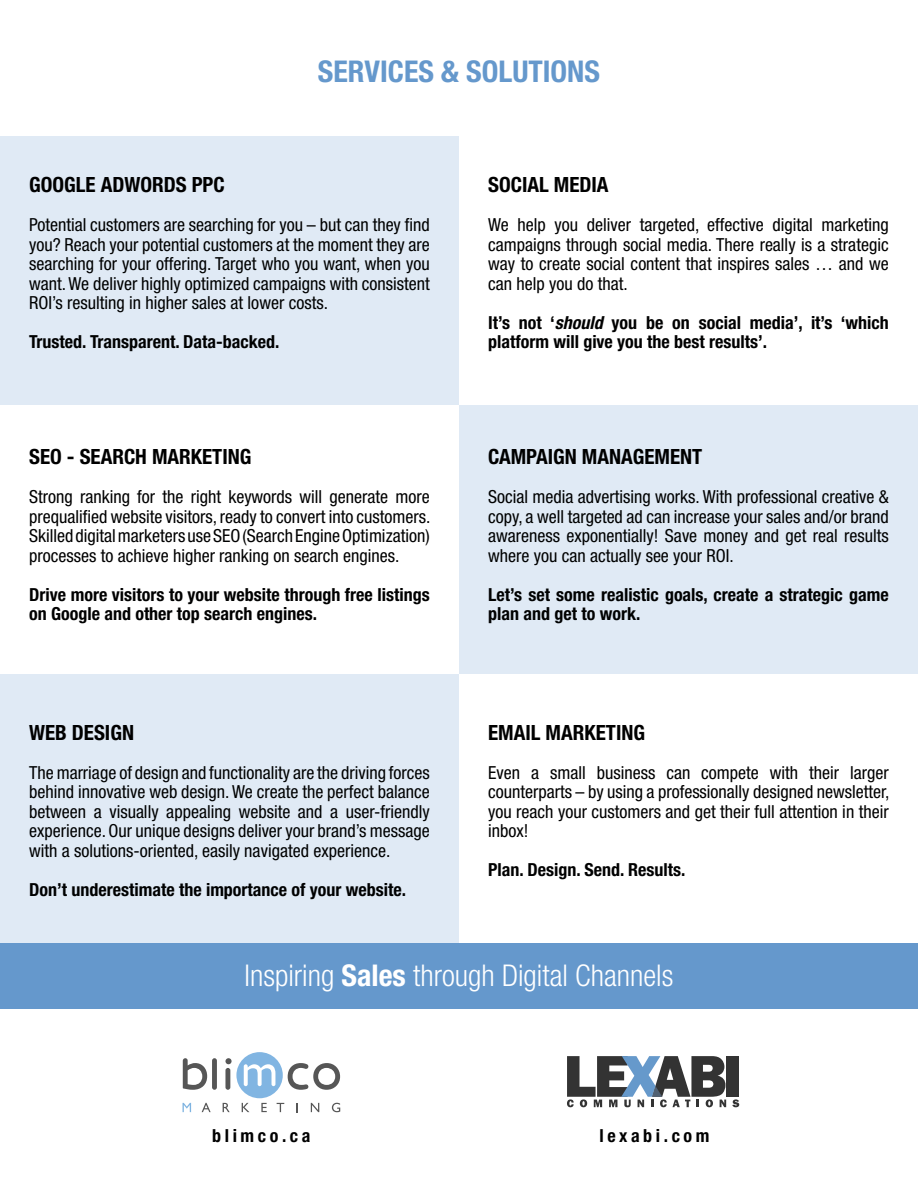
<style>
.page{position:relative;width:918px;height:1188px;background:#fff}
.page>*{position:absolute;margin:0;border:0;box-sizing:border-box;transform-origin:0 0}
.t1{font:300 condensed 30px "Helvetica Neue LT Std";color:#fff}
.t2{font:700 condensed 30px "Helvetica Neue LT Std";color:#6598cc}
.t3{font:700 condensed 21px "Helvetica Neue LT Std";color:#000}
.t4{font:condensed 18px/19.5px "Helvetica Neue LT Std";color:#000101;text-align:justify}
.t5{font:700 condensed 18px/19.5px "Helvetica Neue LT Std";color:#000101}
.t6{font:700 condensed 18px "Helvetica Neue LT Std";letter-spacing:.2em;color:#000}
.s1{font-style:italic}
.s2{font-weight:700}
</style>
<div class="page">
<div style="left:727px;top:1056px;width:12px;height:41px;background:#333"></div>
<svg style="left:567px;top:1056px;width:159px;height:51px"></svg>
<svg style="left:732px;top:1099px;width:7px;height:8px"></svg>
<div style="left:236px;top:1052px;width:47px;height:46px;background:#81b5e2;border-radius:50%"></div>
<svg style="left:183px;top:1058px;width:24px;height:32px"></svg>
<div style="left:212px;top:1058px;width:5px;height:32px;background:#565656;border-radius:2px"></div>
<svg style="left:225px;top:1058px;width:7px;height:32px"></svg>
<svg style="left:244px;top:1064px;width:31px;height:22px"></svg>
<svg style="left:288px;top:1063px;width:52px;height:27px"></svg>
<svg style="left:183px;top:1103px;width:8px;height:9px"></svg>
<svg style="left:202px;top:1103px;width:9px;height:9px"></svg>
<svg style="left:223px;top:1103px;width:7px;height:9px"></svg>
<svg style="left:242px;top:1103px;width:7px;height:9px"></svg>
<svg style="left:261px;top:1103px;width:6px;height:9px"></svg>
<svg style="left:277px;top:1103px;width:7px;height:9px"></svg>
<svg style="left:296px;top:1103px;width:2px;height:9px"></svg>
<svg style="left:311px;top:1103px;width:8px;height:9px"></svg>
<svg style="left:332px;top:1103px;width:8px;height:9px"></svg>
<div style="left:0;top:943px;width:918px;height:66px;background:#6598cc"></div>
<div style="left:0;top:136px;width:459px;height:269px;background:#e0eaf5"></div>
<div style="left:459px;top:405px;width:459px;height:269px;background:#e0eaf5"></div>
<div style="left:0;top:674px;width:459px;height:269px;background:#e0eaf5"></div>
<h1 class="t2" style="left:318px;top:53px;width:284px">SERVICES &amp; SOLUTIONS</h1>
<p class="t3" style="left:29px;top:172px;width:197px">GOOGLE ADWORDS PPC</p>
<p class="t4" style="left:29px;top:215px;width:402px">Potential customers are searching for you – but can they find you? Reach your potential customers at the moment they are searching for your offering. Target who you want, when you want. We deliver highly optimized campaigns with consistent ROI’s resulting in higher sales at lower costs.</p>
<p class="t5" style="left:29px;top:332px;width:252px">Trusted. Transparent. Data-backed.</p>
<p class="t3" style="left:29px;top:444px;width:224px">SEO - SEARCH MARKETING</p>
<p class="t4" style="left:29px;top:487px;width:403px">Strong ranking for the right keywords will generate more prequalified website visitors, ready to convert into customers.<br>Skilled digital marketers use SEO (Search Engine Optimization) processes to achieve higher ranking on search engines.</p>
<p class="t5" style="left:29px;top:584px;width:402px">Drive more visitors to your website through free listings on Google and other top search engines.</p>
<p class="t3" style="left:29px;top:720px;width:106px">WEB DESIGN</p>
<p class="t4" style="left:29px;top:763px;width:402px">The marriage of design and functionality are the driving forces behind innovative web design. We create the perfect balance between a visually appealing website and a user-friendly experience. Our unique designs deliver your brand’s message with a solutions-oriented, easily navigated experience.</p>
<p class="t5" style="left:29px;top:880px;width:378px">Don’t underestimate the importance of your website.</p>
<p class="t3" style="left:488px;top:172px;width:122px">SOCIAL MEDIA</p>
<p class="t4" style="left:488px;top:215px;width:402px">We help you deliver targeted, effective digital marketing campaigns through social media. There really is a strategic way to create social content that inspires sales … and we can help you do that.</p>
<p class="t5" style="left:488px;top:312px;width:402px">It’s not ‘<span class="s1">should</span> you be on social media’, it’s ‘which platform will give you the best results’.</p>
<p class="t3" style="left:488px;top:444px;width:216px">CAMPAIGN MANAGEMENT</p>
<p class="t4" style="left:488px;top:487px;width:402px">Social media advertising works. With professional creative &amp; copy, a well targeted ad can increase your sales and/or brand awareness exponentially! Save money and get real results where you can actually see your ROI.</p>
<p class="t5" style="left:488px;top:584px;width:402px">Let’s set some realistic goals, create a strategic game plan and get to work.</p>
<p class="t3" style="left:488px;top:720px;width:158px">EMAIL MARKETING</p>
<p class="t4" style="left:488px;top:763px;width:403px">Even a small business can compete with their larger counterparts – by using a professionally designed newsletter, you reach your customers and get their full attention in their inbox!</p>
<p class="t5" style="left:488px;top:860px;width:199px">Plan. Design. Send. Results.</p>
<h1 class="t1" style="left:245px;top:959px;width:430px">Inspiring <span class="s2">Sales</span> through Digital Channels</h1>
<p class="t6" style="left:212px;top:1125px;width:100px">blimco.ca</p>
<p class="t6" style="left:599px;top:1125px;width:112px">lexabi.com</p>
</div>
